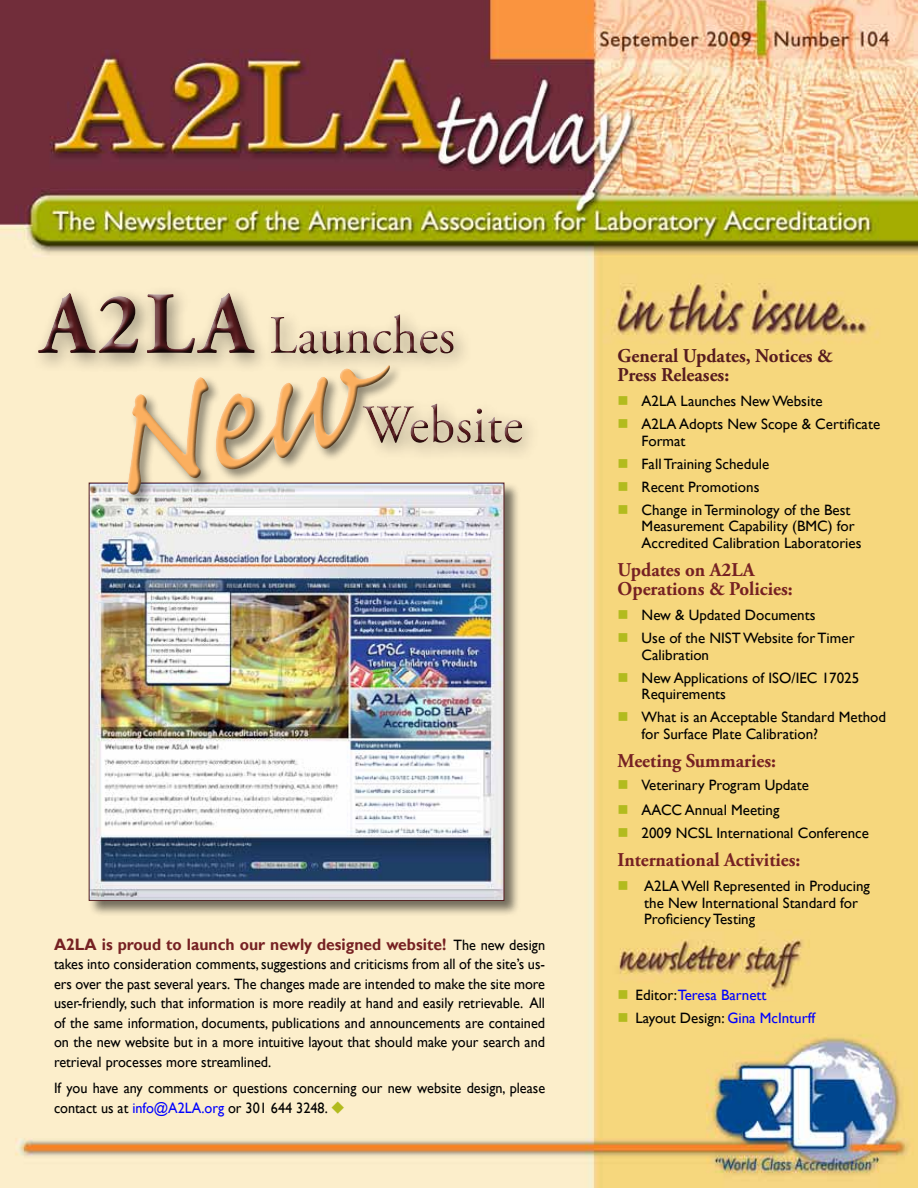
<style>
.page{position:relative;width:918px;height:1188px;background:#fff}
.page>*{position:absolute;margin:0;border:0;box-sizing:border-box;transform-origin:0 0}
.t1{font:54px/89.2px "Adobe Garamond Pro";color:#571c1f;scale:.95 1}
.t2{font:700 19.5px/19.5px "Adobe Garamond Pro";color:#762123}
.t3{font:700 19.5px/19.5px "Adobe Garamond Pro";color:#571c1f}
.t4{font:700 16.5px "Gill Sans";color:#762123;scale:.95 1}
.t5{font:15px/16.5px "Gill Sans";color:#000}
.t6{font:15px/19.5px "Gill Sans";color:#000;text-align:justify;scale:.95 1}
.t7{font:15px "Gill Sans";color:#000}
.t8{font:15px "Gill Sans";color:#00f}
.s1{font-weight:700;font-size:88.5px}
.s2{font-weight:400;font-size:15px;color:#000}
.s3{color:#00f}
.s4{color:#b2bb1e}
.s5{color:#000}
</style>
<div class="page">
<img style="left:0;top:0;width:918px;height:1188px">
<div style="left:27px;top:283px;width:512px;height:178px;background:#fceecb"></div>
<div style="left:32px;top:290px;width:497px;height:159px;background:#000;opacity:.75"></div>
<div style="left:88px;top:482px;width:432px;height:435px;background:#000;opacity:.54"></div>
<img style="left:91px;top:485px;width:411px;height:414px">
<div style="left:125px;top:362px;width:278px;height:145px;background:#000;opacity:.44"></div>
<svg style="left:103px;top:331px;width:305px;height:164px"></svg>
<svg style="left:105px;top:335px;width:304px;height:164px"></svg>
<svg style="left:107px;top:358px;width:299px;height:138px"></svg>
<h1 class="t1" style="left:363px;top:293px;width:170px;text-indent:-322px"><span class="s1">A2LA</span> Launches<br>Website</h1>
<p class="t4" style="left:54px;top:934px;width:518px">A2LA is proud to launch our newly designed website! <span class="s2">The new design</span></p>
<p class="t6" style="left:54px;top:955px;width:518px">takes into consideration comments, suggestions and criticisms from all of the site’s us&shy;ers over the past several years. The changes made are intended to make the site more user-friendly, such that information is more readily at hand and easily retrievable. All of the same information, documents, publications and announcements are contained on the new website but in a more intuitive layout that should make your search and retrieval processes more streamlined.</p>
<p class="t6" style="left:54px;top:1079px;width:519px">If you have any comments or questions concerning our new website design, please contact us at <span class="s3">info@A2LA.org</span> or 301 644 3248. <span class="s4">◆</span></p>
<h2 class="t3" style="left:618px;top:346px;width:217px">General Updates, Notices &amp;<br>Press Releases:</h2>
<p class="t5" style="left:618px;top:393px;width:206px"><span class="s4">■</span> A2LA Launches New Website</p>
<p class="t5" style="left:642px;top:416px;width:240px;text-indent:-24px"><span class="s4">■</span> A2LA Adopts New Scope &amp; Certificate<br>Format</p>
<p class="t5" style="left:618px;top:456px;width:153px"><span class="s4">■</span> Fall Training Schedule</p>
<p class="t5" style="left:618px;top:479px;width:143px"><span class="s4">■</span> Recent Promotions</p>
<p class="t5" style="left:642px;top:502px;width:221px;text-indent:-24px"><span class="s4">■</span> Change in Terminology of the Best<br>Measurement Capability (BMC) for<br>Accredited Calibration Laboratories</p>
<h2 class="t2" style="left:618px;top:560px;width:177px">Updates on A2LA<br>Operations &amp; Policies:</h2>
<p class="t5" style="left:618px;top:607px;width:199px"><span class="s4">■</span> New &amp; Updated Documents</p>
<p class="t5" style="left:642px;top:630px;width:214px;text-indent:-24px"><span class="s4">■</span> Use of the NIST Website for Timer<br>Calibration</p>
<p class="t5" style="left:642px;top:670px;width:219px;text-indent:-24px"><span class="s4">■</span> New Applications of ISO/IEC 17025<br>Requirements</p>
<p class="t5" style="left:642px;top:709px;width:246px;text-indent:-24px"><span class="s4">■</span> What is an Acceptable Standard Method for Surface Plate Calibration?</p>
<h2 class="t2" style="left:618px;top:751px;width:160px">Meeting Summaries:</h2>
<p class="t5" style="left:618px;top:777px;width:193px"><span class="s4">■</span> Veterinary Program Update</p>
<p class="t5" style="left:618px;top:802px;width:163px"><span class="s4">■</span> AACC Annual Meeting</p>
<p class="t5" style="left:618px;top:825px;width:253px"><span class="s4">■</span> 2009 NCSL International Conference</p>
<h2 class="t2" style="left:618px;top:851px;width:184px">International Activities:</h2>
<p class="t5" style="left:644px;top:878px;width:227px;text-indent:-27px"><span class="s4">■</span> A2LA Well Represented in Producing the New International Standard for<br>Proficiency Testing</p>
<p class="t8" style="left:618px;top:985px;width:150px"><span class="s4">■</span> <span class="s5">Editor:</span>Teresa Barnett</p>
<p class="t7" style="left:618px;top:1008px;width:199px"><span class="s4">■</span> Layout Design: <span class="s3">Gina McInturff</span></p>
</div>
